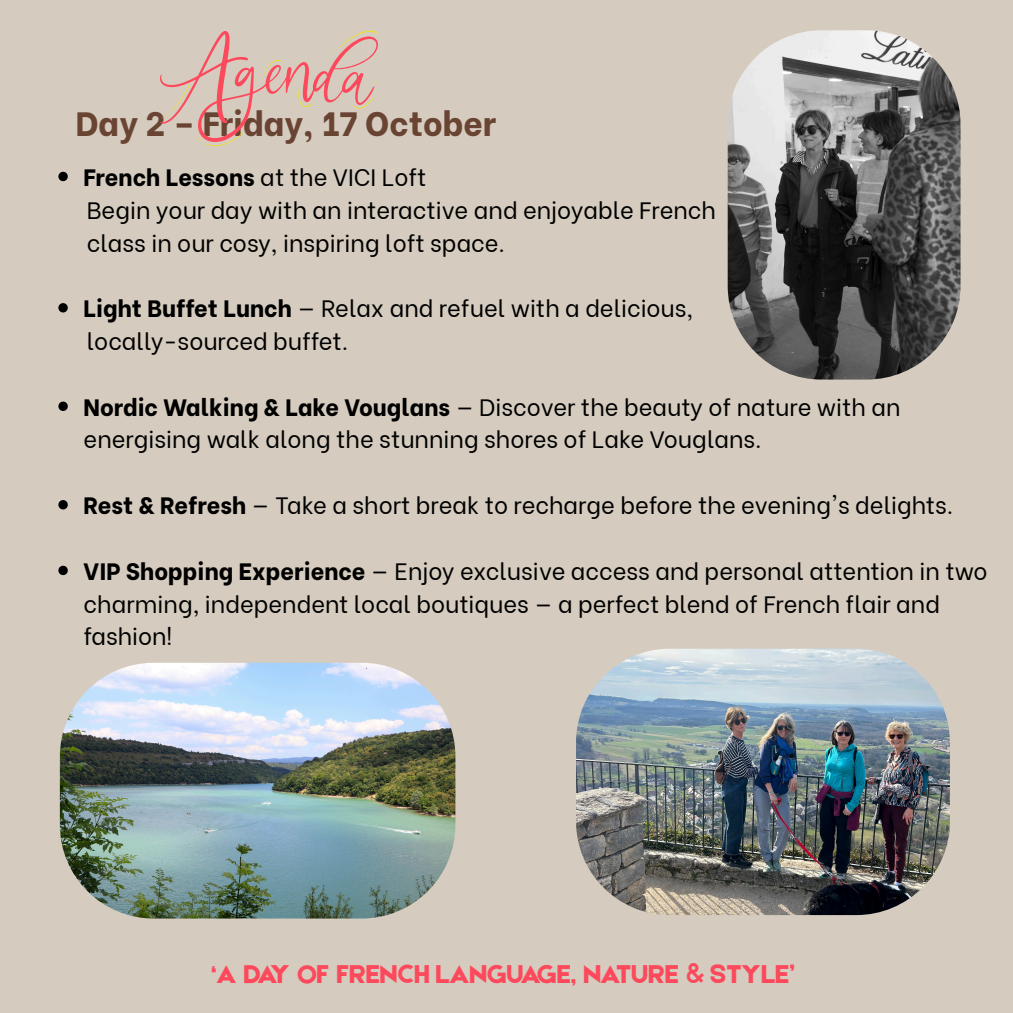
<style>
.page{position:relative;width:1013px;height:1013px;background:#fff}
.page>*{position:absolute;margin:0;border:0;box-sizing:border-box;transform-origin:0 0}
.t1{font:800 33.62px "Be Vietnam";color:#6a4433}
.t2{font:27.5px "Etna";color:#fd495c}
.t3{font:23.62px/32.8px "Be Vietnam";color:#000}
.t4{font:800 23.62px "Be Vietnam";color:#000}
.s1{font-weight:400}
.s2{font-weight:800}
</style>
<div class="page">
<div style="left:0;top:0;width:1012px;height:1012px;background:#d5ccbf"></div>
<svg style="left:160px;top:30px;width:218px;height:117px"></svg>
<img style="left:60px;top:662px;width:395px;height:256px;border-radius:94px">
<img style="left:576px;top:648px;width:373px;height:267px;border-radius:94px">
<img style="left:727px;top:30px;width:233px;height:349px;border-radius:94px">
<svg style="left:58px;top:172px;width:10px;height:9px"></svg>
<svg style="left:58px;top:303px;width:10px;height:9px"></svg>
<svg style="left:58px;top:401px;width:10px;height:10px"></svg>
<svg style="left:58px;top:500px;width:10px;height:9px"></svg>
<svg style="left:58px;top:565px;width:10px;height:10px"></svg>
<h1 class="t1" style="left:76px;top:96px;width:422px">Day 2 – Friday, 17 October</h1>
<p class="t4" style="left:84px;top:158px;width:344px">French Lessons <span class="s1">at the VICI Loft</span></p>
<p class="t3" style="left:87px;top:191px;width:630px">Begin your day with an interactive and enjoyable French</p>
<p class="t3" style="left:87px;top:224px;width:420px">class in our cosy, inspiring loft space.</p>
<p class="t3" style="left:84px;top:290px;width:611px"><span class="s2">Light Buffet Lunch</span> — Relax and refuel with a delicious,</p>
<p class="t3" style="left:87px;top:322px;width:263px">locally-sourced buffet.</p>
<p class="t3" style="left:84px;top:388px;width:818px"><span class="s2">Nordic Walking &amp; Lake Vouglans</span> — Discover the beauty of nature with an energising walk along the stunning shores of Lake Vouglans.</p>
<p class="t3" style="left:84px;top:487px;width:871px"><span class="s2">Rest &amp; Refresh</span> — Take a short break to recharge before the evening's delights.</p>
<p class="t3" style="left:84px;top:552px;width:905px"><span class="s2">VIP Shopping Experience</span> — Enjoy exclusive access and personal attention in two charming, independent local boutiques — a perfect blend of French flair and fashion!</p>
<p class="t2" style="left:211px;top:955px;width:585px">‘A DAY OF FRENCH LANGUAGE, NATURE &amp; STYLE’</p>
</div>
